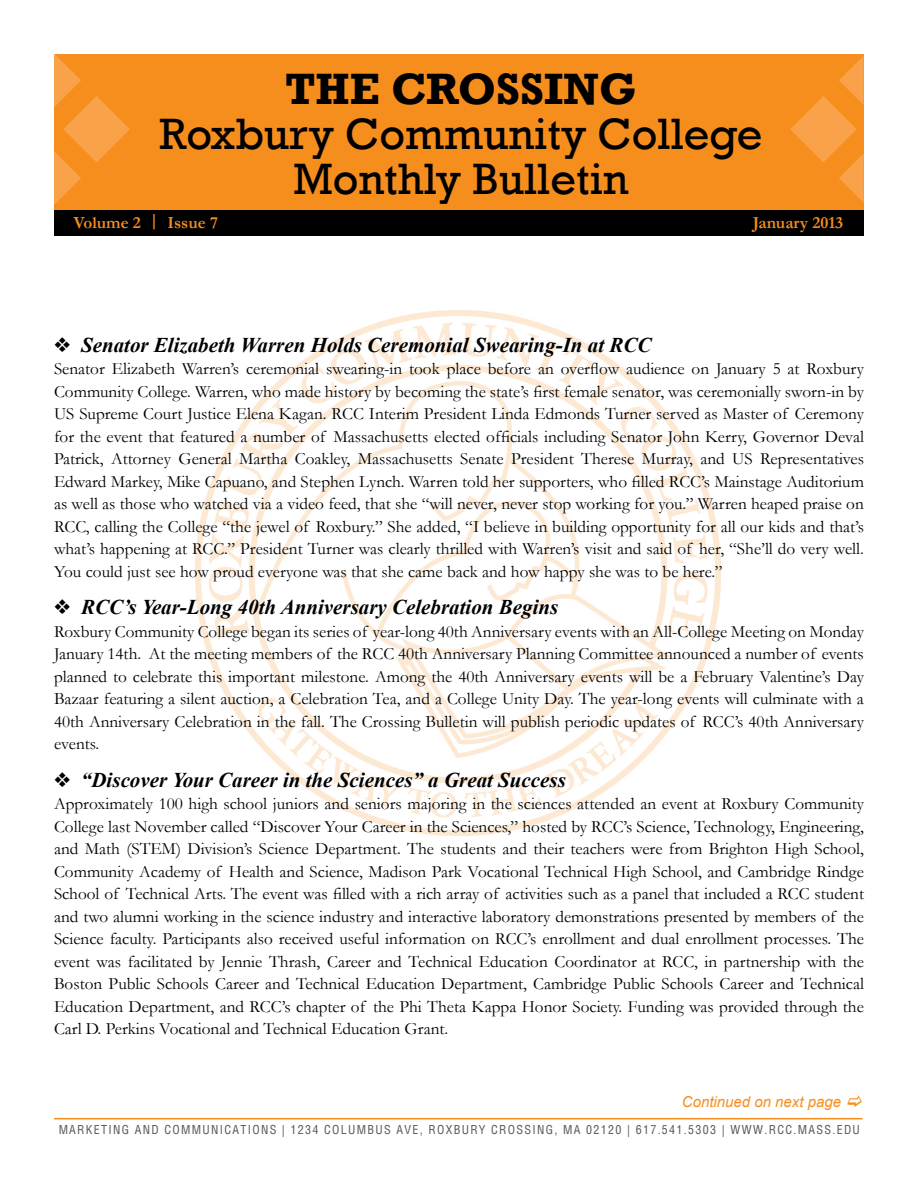
<style>
.page{position:relative;width:918px;height:1188px;background:#fff}
.page>*{position:absolute;margin:0;border:0;box-sizing:border-box;transform-origin:0 0}
.t1{font:45px "Rockwell";color:#000}
.t2{font:700 45px "Rockwell";color:#000}
.Heading1{font:italic 700 21px "Times New Roman";color:#000}
.t3{font:17.25px/22.5px "Garamond";color:#000;text-align:justify}
.t4{font:700 17.1px "Garamond";color:#f68e1e}
.t5{font:italic 15px "Arial";color:#f68e1e}
.t6{font:condensed 12px "Helvetica";letter-spacing:.11em;color:#57585a}
</style>
<div class="page">
<hr style="left:54px;top:1118px;width:809px;height:1px;background:#f68e1e">
<img style="left:196px;top:310px;width:524px;height:525px">
<div style="left:54px;top:54px;width:810px;height:180px;background:#f68e1e"></div>
<div style="left:54px;top:211px;width:810px;height:25px;background:#000"></div>
<svg style="left:54px;top:54px;width:76px;height:150px"></svg>
<svg style="left:790px;top:56px;width:74px;height:147px"></svg>
<p class="t2" style="left:285px;top:62px;width:353px">THE CROSSING</p>
<p class="t1" style="left:159px;top:108px;width:605px">Roxbury Community College</p>
<p class="t1" style="left:293px;top:153px;width:337px">Monthly Bulletin</p>
<p class="t4" style="left:74px;top:211px;width:146px">Volume 2 | Issue 7</p>
<p class="t4" style="left:753px;top:211px;width:92px">January 2013</p>
<p class="Heading1" style="left:81px;top:330px;width:572px">Senator Elizabeth Warren Holds Ceremonial Swearing-In at RCC</p>
<p class="t3" style="left:54px;top:357px;width:812px">Senator Elizabeth Warren’s ceremonial swearing-in took place before an overflow audience on January 5 at Roxbury Community College. Warren, who made history by becoming the state’s first female senator, was ceremonially sworn-in by US Supreme Court Justice Elena Kagan. RCC Interim President Linda Edmonds Turner served as Master of Ceremony for the event that featured a number of Massachusetts elected officials including Senator John Kerry, Governor Deval Patrick, Attorney General Martha Coakley, Massachusetts Senate President Therese Murray, and US Representatives Edward Markey, Mike Capuano, and Stephen Lynch. Warren told her supporters, who filled RCC’s Mainstage Auditorium as well as those who watched via a video feed, that she “will never, never stop working for you.” Warren heaped praise on RCC, calling the College “the jewel of Roxbury.” She added, “I believe in building opportunity for all our kids and that’s what’s happening at RCC.” President Turner was clearly thrilled with Warren’s visit and said of her, “She’ll do very well.<br>You could just see how proud everyone was that she came back and how happy she was to be here.”</p>
<p class="Heading1" style="left:81px;top:592px;width:479px">RCC’s Year-Long 40th Anniversary Celebration Begins</p>
<p class="t3" style="left:54px;top:619px;width:812px">Roxbury Community College began its series of year-long 40th Anniversary events with an All-College Meeting on Monday January 14th. At the meeting members of the RCC 40th Anniversary Planning Committee announced a number of events planned to celebrate this important milestone. Among the 40th Anniversary events will be a February Valentine’s Day Bazaar featuring a silent auction, a Celebration Tea, and a College Unity Day. The year-long events will culminate with a 40th Anniversary Celebration in the fall. The Crossing Bulletin will publish periodic updates of RCC’s 40th Anniversary events.</p>
<p class="Heading1" style="left:81px;top:765px;width:486px">“Discover Your Career in the Sciences” a Great Success</p>
<p class="t3" style="left:54px;top:792px;width:812px">Approximately 100 high school juniors and seniors majoring in the sciences attended an event at Roxbury Community College last November called “Discover Your Career in the Sciences,” hosted by RCC’s Science, Technology, Engineering, and Math (STEM) Division’s Science Department. The students and their teachers were from Brighton High School, Community Academy of Health and Science, Madison Park Vocational Technical High School, and Cambridge Rindge School of Technical Arts. The event was filled with a rich array of activities such as a panel that included a RCC student and two alumni working in the science industry and interactive laboratory demonstrations presented by members of the Science faculty. Participants also received useful information on RCC’s enrollment and dual enrollment processes. The event was facilitated by Jennie Thrash, Career and Technical Education Coordinator at RCC, in partnership with the Boston Public Schools Career and Technical Education Department, Cambridge Public Schools Career and Technical Education Department, and RCC’s chapter of the Phi Theta Kappa Honor Society. Funding was provided through the Carl D. Perkins Vocational and Technical Education Grant.</p>
<p class="t5" style="left:682px;top:1092px;width:161px">Continued on next page</p>
<p class="t6" style="left:59px;top:1122px;width:803px">MARKETING AND COMMUNICATIONS | 1234 COLUMBUS AVE, ROXBURY CROSSING, MA 02120 | 617.541.5303 | WWW.RCC.MASS.EDU</p>
</div>
